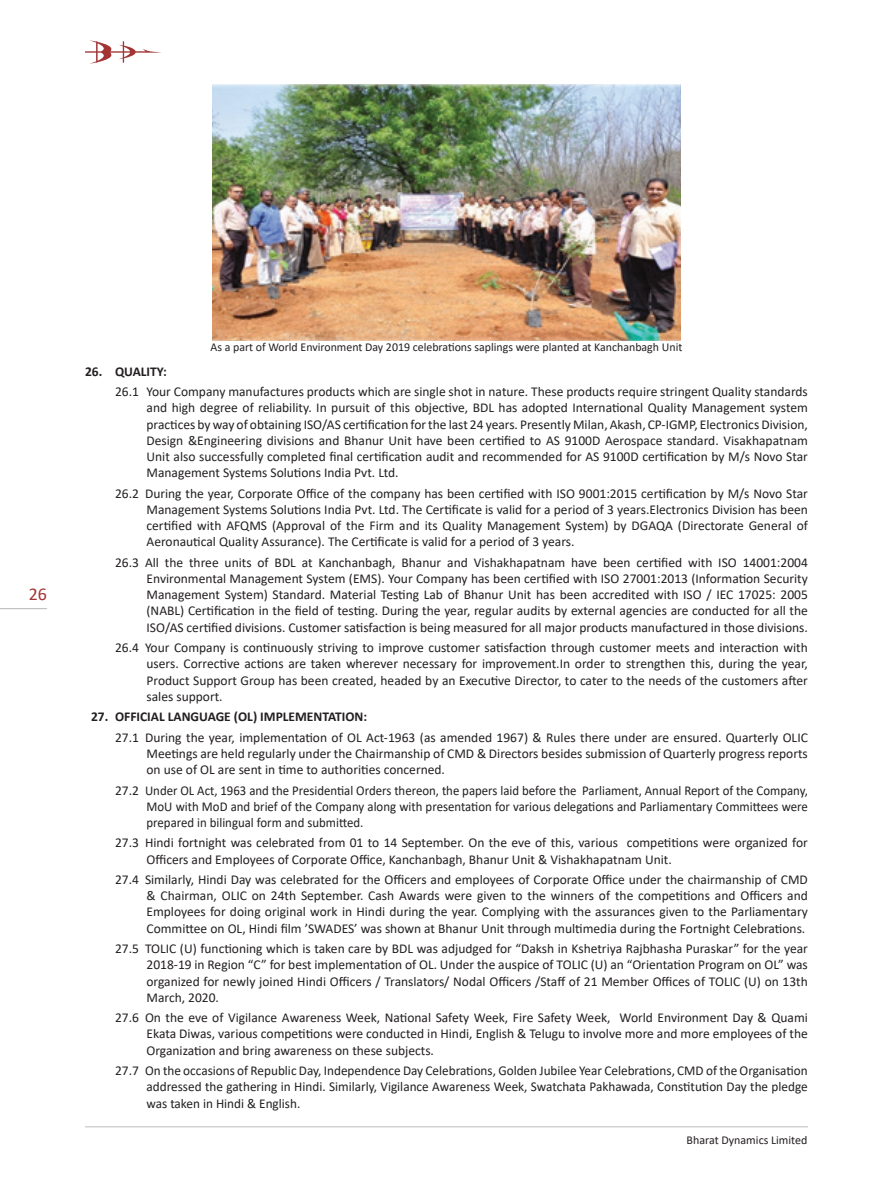
<style>
.page{position:relative;width:893px;height:1191px;background:#fff}
.page>*{position:absolute;margin:0;border:0;box-sizing:border-box;transform-origin:0 0}
.t1{font:18px "Calibri";color:#a23433}
.t2{font:13.5px/16.2px "Calibri";color:#231f20;text-align:justify}
.t3{font:700 13.5px "Calibri";color:#231f20}
.t4{font:12px "Calibri";color:#231f20}
</style>
<div class="page">
<svg style="left:85px;top:40px;width:76px;height:24px"></svg>
<hr style="left:85px;top:1126px;width:723px;height:1px;background:#bcbdc0">
<hr style="left:0;top:608px;width:47px;height:1px;background:#bcbdc0">
<img style="left:213px;top:85px;width:467px;height:255px">
<h1 class="t1" style="left:29px;top:582px;width:20px">26</h1>
<p class="t4" style="left:211px;top:339px;width:473px">As a part of World Environment Day 2019 celebrations saplings were planted at Kanchanbagh Unit</p>
<p class="t3" style="left:85px;top:362px;width:83px">26. QUALITY:</p>
<p class="t2" style="left:147px;top:383px;width:663px;text-indent:-31px">26.1 Your Company manufactures products which are single shot in nature. These products require stringent Quality standards and high degree of reliability. In pursuit of this objective, BDL has adopted International Quality Management system practices by way of obtaining ISO/AS certification for the last 24 years. Presently Milan, Akash, CP-IGMP, Electronics Division, Design &amp;Engineering divisions and Bhanur Unit have been certified to AS 9100D Aerospace standard. Visakhapatnam Unit also successfully completed final certification audit and recommended for AS 9100D certification by M/s Novo Star Management Systems Solutions India Pvt. Ltd.</p>
<p class="t2" style="left:147px;top:485px;width:663px;text-indent:-31px">26.2 During the year, Corporate Office of the company has been certified with ISO 9001:2015 certification by M/s Novo Star Management Systems Solutions India Pvt. Ltd. The Certificate is valid for a period of 3 years.Electronics Division has been certified with AFQMS (Approval of the Firm and its Quality Management System) by DGAQA (Directorate General of Aeronautical Quality Assurance). The Certificate is valid for a period of 3 years.</p>
<p class="t2" style="left:147px;top:554px;width:663px;text-indent:-31px">26.3 All the three units of BDL at Kanchanbagh, Bhanur and Vishakhapatnam have been certified with ISO 14001:2004<br>Environmental Management System (EMS). Your Company has been certified with ISO 27001:2013 (Information Security Management System) Standard. Material Testing Lab of Bhanur Unit has been accredited with ISO / IEC 17025: 2005 (NABL) Certification in the field of testing. During the year, regular audits by external agencies are conducted for all the ISO/AS certified divisions. Customer satisfaction is being measured for all major products manufactured in those divisions.</p>
<p class="t2" style="left:147px;top:639px;width:663px;text-indent:-31px">26.4 Your Company is continuously striving to improve customer satisfaction through customer meets and interaction with users. Corrective actions are taken wherever necessary for improvement.In order to strengthen this, during the year, Product Support Group has been created, headed by an Executive Director, to cater to the needs of the customers after sales support.</p>
<p class="t3" style="left:91px;top:707px;width:278px">27. OFFICIAL LANGUAGE (OL) IMPLEMENTATION:</p>
<p class="t2" style="left:147px;top:728px;width:663px;text-indent:-31px">27.1 During the year, implementation of OL Act-1963 (as amended 1967) &amp; Rules there under are ensured. Quarterly OLIC Meetings are held regularly under the Chairmanship of CMD &amp; Directors besides submission of Quarterly progress reports on use of OL are sent in time to authorities concerned.</p>
<p class="t2" style="left:147px;top:781px;width:663px;text-indent:-32px">27.2 Under OL Act, 1963 and the Presidential Orders thereon, the papers laid before the Parliament, Annual Report of the Company, MoU with MoD and brief of the Company along with presentation for various delegations and Parliamentary Committees were prepared in bilingual form and submitted.</p>
<p class="t2" style="left:147px;top:834px;width:663px;text-indent:-31px">27.3 Hindi fortnight was celebrated from 01 to 14 September. On the eve of this, various competitions were organized for<br>Officers and Employees of Corporate Office, Kanchanbagh, Bhanur Unit &amp; Vishakhapatnam Unit.</p>
<p class="t2" style="left:147px;top:871px;width:663px;text-indent:-31px">27.4 Similarly, Hindi Day was celebrated for the Officers and employees of Corporate Office under the chairmanship of CMD &amp; Chairman, OLIC on 24th September. Cash Awards were given to the winners of the competitions and Officers and Employees for doing original work in Hindi during the year. Complying with the assurances given to the Parliamentary Committee on OL, Hindi film ’SWADES’ was shown at Bhanur Unit through multimedia during the Fortnight Celebrations.</p>
<p class="t2" style="left:147px;top:940px;width:663px;text-indent:-31px">27.5 TOLIC (U) functioning which is taken care by BDL was adjudged for “Daksh in Kshetriya Rajbhasha Puraskar” for the year 2018-19 in Region “C” for best implementation of OL. Under the auspice of TOLIC (U) an “Orientation Program on OL” was organized for newly joined Hindi Officers / Translators/ Nodal Officers /Staff of 21 Member Offices of TOLIC (U) on 13th March, 2020.</p>
<p class="t2" style="left:146px;top:1009px;width:663px;text-indent:-31px">27.6 On the eve of Vigilance Awareness Week, National Safety Week, Fire Safety Week, World Environment Day &amp; Quami Ekata Diwas, various competitions were conducted in Hindi, English &amp; Telugu to involve more and more employees of the Organization and bring awareness on these subjects.</p>
<p class="t2" style="left:147px;top:1062px;width:663px;text-indent:-32px">27.7 On the occasions of Republic Day, Independence Day Celebrations, Golden Jubilee Year Celebrations, CMD of the Organisation addressed the gathering in Hindi. Similarly, Vigilance Awareness Week, Swatchata Pakhawada, Constitution Day the pledge was taken in Hindi &amp; English.</p>
<p class="t4" style="left:687px;top:1131px;width:122px">Bharat Dynamics Limited</p>
</div>
